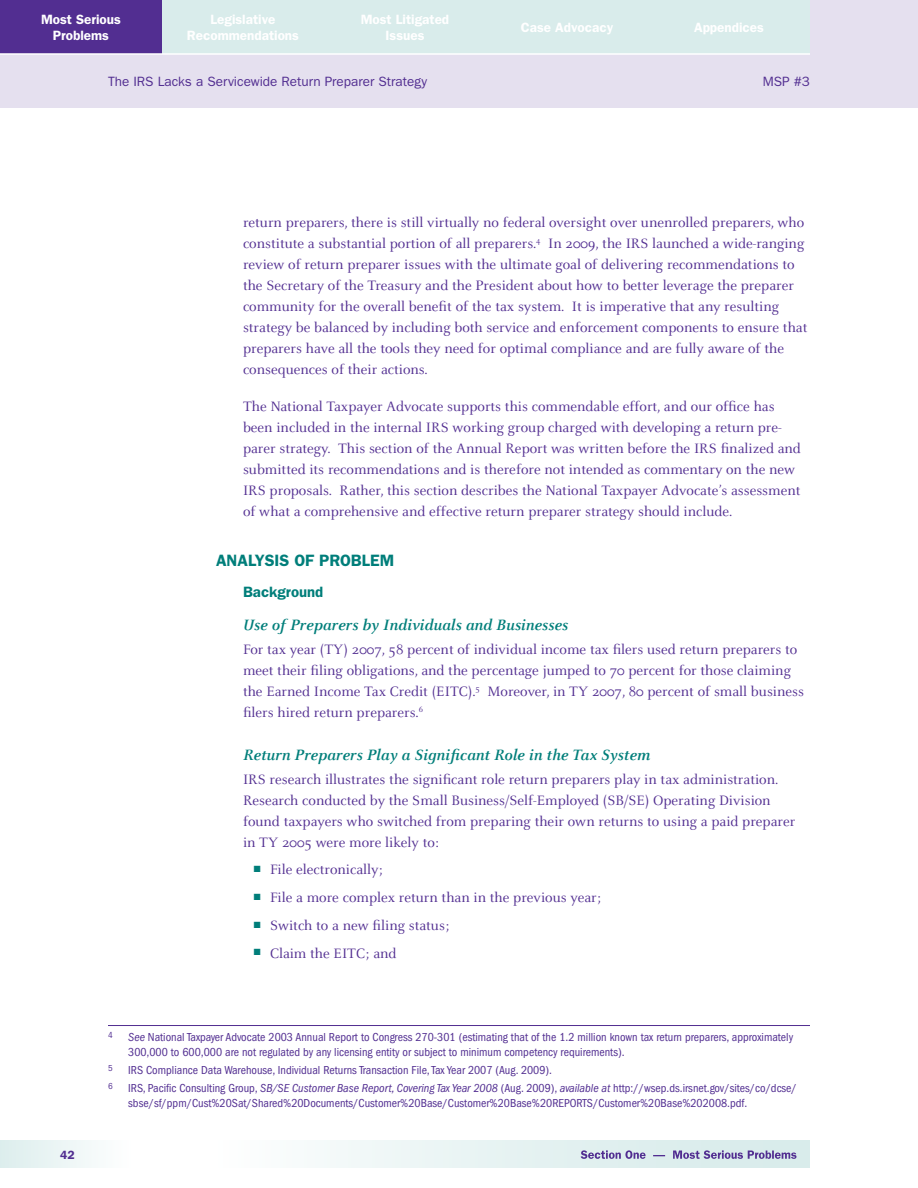
<style>
.page{position:relative;width:918px;height:1188px;background:#fff}
.page>*{position:absolute;margin:0;border:0;box-sizing:border-box;transform-origin:0 0}
.t1{font:italic 700 16.5px "Celeste";color:#007e7a}
.t2{font:600 16.5px "Franklin Gothic";color:#007e7a}
.t3{font:15px/21px "Celeste";color:#522e91}
.t4{font:600 15px "Franklin Gothic";color:#007e7a}
.t5{font:600 13.5px/16.5px "Franklin Gothic";color:#fff;text-align:center}
.t6{font:13.5px "Franklin Gothic";color:#522e91}
.t7{font:condensed 12px/15px "Franklin Gothic";color:#522e91}
.t8{font:600 12px "Franklin Gothic";color:#522e91}
.t9{font:condensed 9px "Franklin Gothic";color:#522e91}
.s1{color:#007e7a}
.s2{font-style:italic}
</style>
<div class="page">
<div style="left:0;top:0;width:918px;height:108px;background:#e5e0ef"></div>
<svg style="left:324px;top:1141px;width:486px;height:27px"></svg>
<svg style="left:581px;top:1150px;width:216px;height:9px;background:#a9a7cb"></svg>
<div style="left:0;top:1141px;width:148px;height:27px;background:linear-gradient(to right,#ddeeed,#fff)"></div>
<div style="left:0;top:0;width:162px;height:54px;background:#522e91"></div>
<div style="left:162px;top:0;width:162px;height:54px;background:#d9eceb"></div>
<div style="left:324px;top:0;width:162px;height:54px;background:#d9eceb"></div>
<div style="left:648px;top:0;width:162px;height:54px;background:#d9eceb"></div>
<div style="left:486px;top:0;width:162px;height:54px;background:#d9eceb"></div>
<hr style="left:0;top:53px;width:810px;height:2px;background:#fff">
<hr style="left:108px;top:1025px;width:702px;height:1px;background:#522e91">
<p class="t5" style="left:41px;top:11px;width:81px">Most Serious<br>Problems</p>
<p class="t5" style="left:361px;top:11px;width:90px">Most Litigated<br>Issues</p>
<p class="t5" style="left:521px;top:19px;width:94px">Case Advocacy</p>
<p class="t5" style="left:694px;top:19px;width:71px">Appendices</p>
<p class="t5" style="left:187px;top:11px;width:114px">Legislative<br>Recommendations</p>
<p class="t6" style="left:108px;top:74px;width:321px">The IRS Lacks a Servicewide Return Preparer Strategy</p>
<p class="t6" style="left:763px;top:74px;width:49px">MSP #3</p>
<p class="t3" style="left:243px;top:212px;width:566px">return preparers, there is still virtually no federal oversight over unenrolled preparers, who constitute a substantial portion of all preparers.<sup>4</sup> In 2009, the IRS launched a wide-ranging review of return preparer issues with the ultimate goal of delivering recommendations to the Secretary of the Treasury and the President about how to better leverage the preparer community for the overall benefit of the tax system. It is imperative that any resulting strategy be balanced by including both service and enforcement components to ensure that preparers have all the tools they need for optimal compliance and are fully aware of the consequences of their actions.</p>
<p class="t3" style="left:243px;top:396px;width:559px">The National Taxpayer Advocate supports this commendable effort, and our office has been included in the internal IRS working group charged with developing a return pre&shy;parer strategy. This section of the Annual Report was written before the IRS finalized and submitted its recommendations and is therefore not intended as commentary on the new IRS proposals. Rather, this section describes the National Taxpayer Advocate’s assessment of what a comprehensive and effective return preparer strategy should include.</p>
<p class="t2" style="left:216px;top:550px;width:180px">ANALYSIS OF PROBLEM</p>
<p class="t4" style="left:243px;top:583px;width:82px">Background</p>
<p class="t1" style="left:243px;top:616px;width:327px">Use of Preparers by Individuals and Businesses</p>
<p class="t3" style="left:243px;top:639px;width:563px">For tax year (TY) 2007, 58 percent of individual income tax filers used return preparers to meet their filing obligations, and the percentage jumped to 70 percent for those claiming the Earned Income Tax Credit (EITC).<sup>5</sup> Moreover, in TY 2007, 80 percent of small business filers hired return preparers.<sup>6</sup></p>
<p class="t1" style="left:243px;top:746px;width:408px">Return Preparers Play a Significant Role in the Tax System</p>
<p class="t3" style="left:243px;top:769px;width:554px">IRS research illustrates the significant role return preparers play in tax administration.<br>Research conducted by the Small Business/Self-Employed (SB/SE) Operating Division found taxpayers who switched from preparing their own returns to using a paid preparer in TY 2005 were more likely to:</p>
<p class="t3" style="left:254px;top:860px;width:131px"><span class="s1">■</span> File electronically;</p>
<p class="t3" style="left:254px;top:887px;width:349px"><span class="s1">■</span> File a more complex return than in the previous year;</p>
<p class="t3" style="left:254px;top:915px;width:197px"><span class="s1">■</span> Switch to a new filing status;</p>
<p class="t3" style="left:254px;top:943px;width:144px"><span class="s1">■</span> Claim the EITC; and</p>
<p class="t8" style="left:60px;top:1148px;width:16px">42</p>
<p class="t9" style="left:108px;top:1029px;width:6px">4</p>
<p class="t7" style="left:128px;top:1029px;width:666px"><span class="s2">See</span> National Taxpayer Advocate 2003 Annual Report to Congress 270-301 (estimating that of the 1.2 million known tax return preparers, approximately<br>300,000 to 600,000 are not regulated by any licensing entity or subject to minimum competency requirements).</p>
<p class="t9" style="left:108px;top:1063px;width:6px">5</p>
<p class="t7" style="left:128px;top:1062px;width:425px">IRS Compliance Data Warehouse, Individual Returns Transaction File, Tax Year 2007 (Aug. 2009).</p>
<p class="t9" style="left:108px;top:1081px;width:6px">6</p>
<p class="t7" style="left:128px;top:1081px;width:670px">IRS, Pacific Consulting Group, <span class="s2">SB/SE Customer Base Report, Covering Tax Year 2008</span> (Aug. 2009), <span class="s2">available at</span> http://wsep.ds.irsnet.gov/sites/co/dcse/ sbse/sf/ppm/Cust%20Sat/Shared%20Documents/Customer%20Base/Customer%20Base%20REPORTS/Customer%20Base%202008.pdf.</p>
</div>
